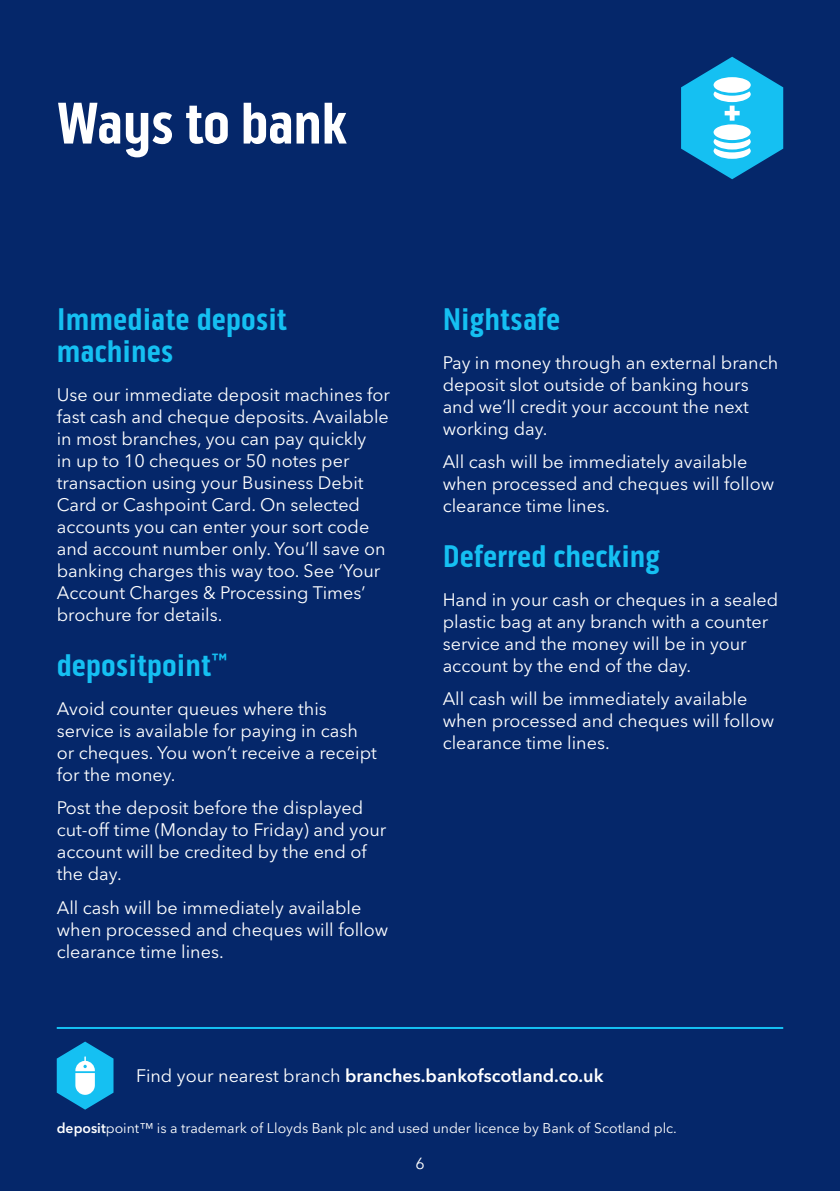
<style>
.page{position:relative;width:840px;height:1191px;background:#fff}
.page>*{position:absolute;margin:0;border:0;box-sizing:border-box;transform-origin:0 0}
.t1{font:700 60px "Bo S Pill Gothic";letter-spacing:-.02em;color:#fff}
.t2{font:700 32px/32px "Bo S Pill Gothic";color:#15c0f2}
.t3{font:18px/22px "Avenir Next LT Pro";color:#fff}
.t4{font:600 18px "Avenir Next LT Pro";color:#fff}
.t5{font:16px "Avenir Next LT Pro";color:#fff}
.t6{font:14px "Avenir Next LT Pro";color:#fff}
.s1{font-weight:400}
.s2{font-weight:600}
</style>
<div class="page">
<div style="left:0;top:0;width:839px;height:1191px;background:#05276a"></div>
<svg style="left:681px;top:57px;width:101px;height:122px"></svg>
<hr style="left:57px;top:1027px;width:725px;height:2px;background:#15c0f2">
<svg style="left:57px;top:1041px;width:56px;height:68px"></svg>
<p class="t1" style="left:57px;top:88px;width:291px">Ways to bank</p>
<p class="t2" style="left:57px;top:303px;width:232px">Immediate deposit machines</p>
<p class="t3" style="left:57px;top:384px;width:334px">Use our immediate deposit machines for fast cash and cheque deposits. Available in most branches, you can pay quickly<br>in up to 10 cheques or 50 notes per transaction using your Business Debit Card or Cashpoint Card. On selected accounts you can enter your sort code and account number only. You’ll save on banking charges this way too. See ‘Your Account Charges &amp; Processing Times’ brochure for details.</p>
<p class="t2" style="left:57px;top:649px;width:173px">depositpoint™</p>
<p class="t3" style="left:57px;top:697px;width:321px">Avoid counter queues where this service is available for paying in cash or cheques. You won’t receive a receipt for the money.</p>
<p class="t3" style="left:57px;top:797px;width:331px">Post the deposit before the displayed cut-off time (Monday to Friday) and your account will be credited by the end of the day.</p>
<p class="t3" style="left:57px;top:896px;width:333px">All cash will be immediately available when processed and cheques will follow clearance time lines.</p>
<p class="t2" style="left:442px;top:303px;width:119px">Nightsafe</p>
<p class="t3" style="left:442px;top:352px;width:337px">Pay in money through an external branch deposit slot outside of banking hours and we’ll credit your account the next working day.</p>
<p class="t3" style="left:442px;top:451px;width:333px">All cash will be immediately available when processed and cheques will follow clearance time lines.</p>
<p class="t2" style="left:442px;top:540px;width:219px">Deferred checking</p>
<p class="t3" style="left:442px;top:589px;width:337px">Hand in your cash or cheques in a sealed plastic bag at any branch with a counter service and the money will be in your account by the end of the day.</p>
<p class="t3" style="left:442px;top:688px;width:333px">All cash will be immediately available when processed and cheques will follow clearance time lines.</p>
<p class="t4" style="left:136px;top:1064px;width:468px"><span class="s1">Find your nearest branch</span> branches.bankofscotland.co.uk</p>
<p class="t6" style="left:57px;top:1119px;width:621px"><span class="s2">deposit</span>point™ is a trademark of Lloyds Bank plc and used under licence by Bank of Scotland plc.</p>
<p class="t5" style="left:415px;top:1154px;width:11px">6</p>
</div>
